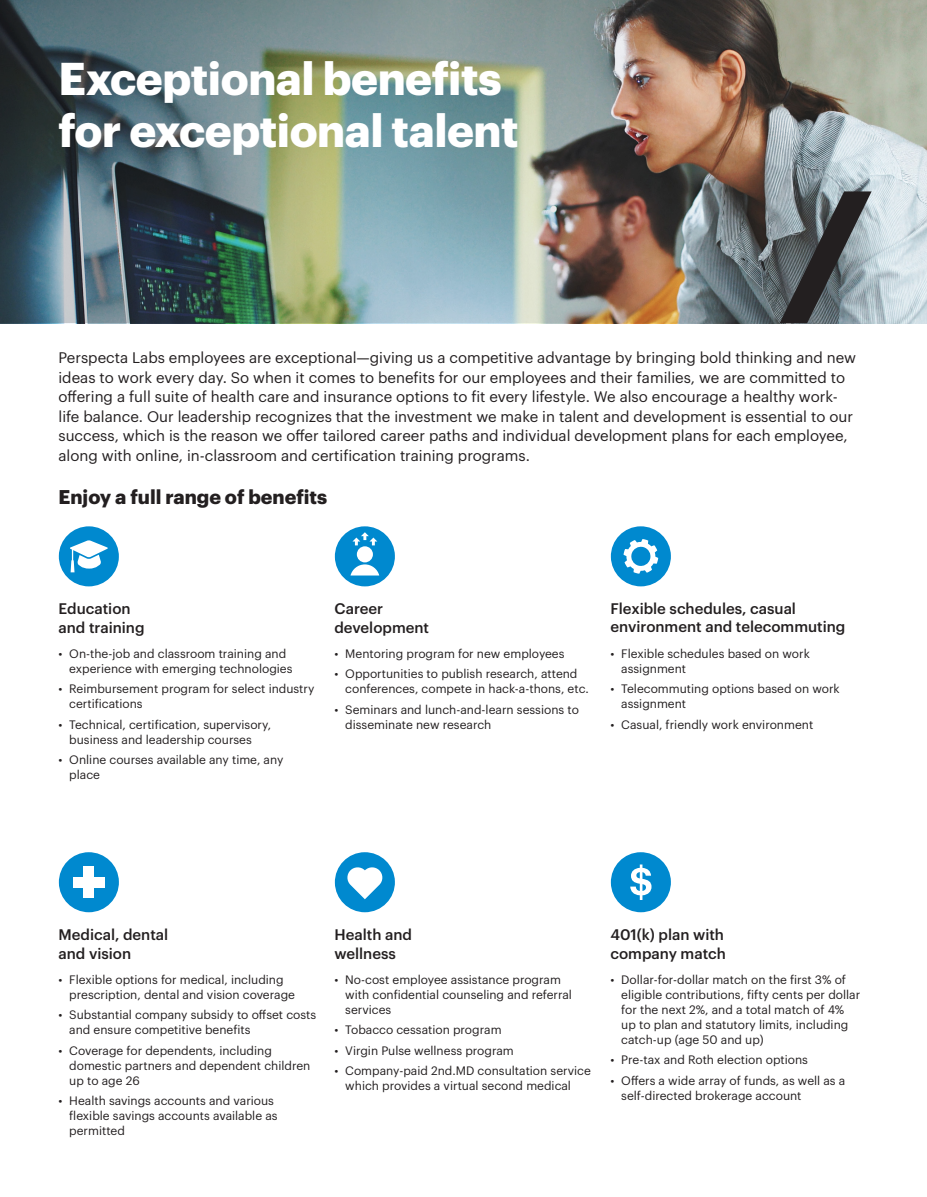
<style>
.page{position:relative;width:927px;height:1197px;background:#fff}
.page>*{position:absolute;margin:0;border:0;box-sizing:border-box;transform-origin:0 0}
.Headline_22pt{font:700 45px "Graphik";letter-spacing:-.01em;color:#fff}
.Body_Headline_13pt{font:700 19.5px "Graphik";color:#231f20}
.Body_copy{font:15px/19.5px "Graphik";color:#231f20}
.Body_Headline_13pt-2{font:500 15px/18px "Graphik";color:#231f20}
.t1{font:12px/15px "Graphik";color:#231f20}
</style>
<div class="page">
<img style="left:0;top:0;width:927px;height:323px">
<div style="left:335px;top:526px;width:60px;height:60px;background:#0089cf;border-radius:50%"></div>
<svg style="left:352px;top:532px;width:25px;height:13px"></svg>
<div style="left:357px;top:546px;width:16px;height:16px;background:#fff;border-radius:50%"></div>
<svg style="left:351px;top:564px;width:28px;height:12px"></svg>
<div style="left:611px;top:526px;width:60px;height:60px;background:#0089cf;border-radius:50%"></div>
<svg style="left:624px;top:539px;width:34px;height:35px"></svg>
<div style="left:58px;top:526px;width:61px;height:60px;background:#0089cf;border-radius:50%"></div>
<svg style="left:70px;top:540px;width:38px;height:32px"></svg>
<div style="left:59px;top:852px;width:60px;height:60px;background:#0089cf;border-radius:50%"></div>
<div style="left:84px;top:866px;width:10px;height:32px;background:#fff"></div>
<div style="left:73px;top:877px;width:32px;height:10px;background:#fff"></div>
<div style="left:335px;top:852px;width:60px;height:60px;background:#0089cf;border-radius:50%"></div>
<svg style="left:347px;top:867px;width:36px;height:32px"></svg>
<div style="left:611px;top:852px;width:60px;height:60px;background:#0089cf;border-radius:50%"></div>
<svg style="left:630px;top:865px;width:22px;height:35px"></svg>
<svg style="left:780px;top:191px;width:92px;height:132px"></svg>
<svg style="left:0;top:0;width:5px;height:5px"></svg>
<svg style="left:922px;top:0;width:5px;height:5px"></svg>
<p class="Headline_22pt" style="left:58px;top:44px;width:445px">Exceptional benefits</p>
<p class="Headline_22pt" style="left:58px;top:96px;width:462px">for exceptional talent</p>
<p class="Body_copy" style="left:58px;top:347px;width:799px">Perspecta Labs employees are exceptional—giving us a competitive advantage by bringing bold thinking and new ideas to work every day. So when it comes to benefits for our employees and their families, we are committed to offering a full suite of health care and insurance options to fit every lifestyle. We also encourage a healthy work&shy;life balance. Our leadership recognizes that the investment we make in talent and development is essential to our success, which is the reason we offer tailored career paths and individual development plans for each employee, along with online, in-classroom and certification training programs.</p>
<p class="Body_Headline_13pt" style="left:58px;top:481px;width:270px">Enjoy a full range of benefits</p>
<p class="Body_Headline_13pt-2" style="left:58px;top:598px;width:74px">Education</p>
<p class="Body_Headline_13pt-2" style="left:58px;top:617px;width:88px">and training</p>
<p class="t1" style="left:69px;top:645px;width:225px;text-indent:-11px">• On-the-job and classroom training and experience with emerging technologies</p>
<p class="t1" style="left:69px;top:681px;width:247px;text-indent:-11px">• Reimbursement program for select industry certifications</p>
<p class="t1" style="left:69px;top:716px;width:203px;text-indent:-11px">• Technical, certification, supervisory, business and leadership courses</p>
<p class="t1" style="left:69px;top:751px;width:216px;text-indent:-11px">• Online courses available any time, any place</p>
<p class="Body_Headline_13pt-2" style="left:334px;top:598px;width:50px">Career</p>
<p class="Body_Headline_13pt-2" style="left:334px;top:617px;width:96px">development</p>
<p class="t1" style="left:334px;top:645px;width:232px">• Mentoring program for new employees</p>
<p class="t1" style="left:345px;top:666px;width:245px;text-indent:-11px">• Opportunities to publish research, attend conferences, compete in hack-a-thons, etc.</p>
<p class="t1" style="left:345px;top:701px;width:235px;text-indent:-11px">• Seminars and lunch-and-learn sessions to disseminate new research</p>
<p class="Body_Headline_13pt-2" style="left:610px;top:598px;width:236px">Flexible schedules, casual environment and telecommuting</p>
<p class="t1" style="left:621px;top:645px;width:190px;text-indent:-11px">• Flexible schedules based on work assignment</p>
<p class="t1" style="left:621px;top:680px;width:220px;text-indent:-11px">• Telecommuting options based on work assignment</p>
<p class="t1" style="left:610px;top:716px;width:204px">• Casual, friendly work environment</p>
<p class="Body_Headline_13pt-2" style="left:58px;top:924px;width:111px">Medical, dental</p>
<p class="Body_Headline_13pt-2" style="left:58px;top:943px;width:74px">and vision</p>
<p class="t1" style="left:69px;top:971px;width:227px;text-indent:-11px">• Flexible options for medical, including prescription, dental and vision coverage</p>
<p class="t1" style="left:69px;top:1006px;width:248px;text-indent:-11px">• Substantial company subsidy to offset costs and ensure competitive benefits</p>
<p class="t1" style="left:69px;top:1042px;width:243px;text-indent:-11px">• Coverage for dependents, including domestic partners and dependent children up to age 26</p>
<p class="t1" style="left:69px;top:1092px;width:210px;text-indent:-11px">• Health savings accounts and various flexible savings accounts available as permitted</p>
<p class="Body_Headline_13pt-2" style="left:334px;top:924px;width:79px">Health and</p>
<p class="Body_Headline_13pt-2" style="left:334px;top:943px;width:63px">wellness</p>
<p class="t1" style="left:345px;top:971px;width:228px;text-indent:-11px">• No-cost employee assistance program with confidential counseling and referral services</p>
<p class="t1" style="left:334px;top:1021px;width:169px">• Tobacco cessation program</p>
<p class="t1" style="left:334px;top:1042px;width:181px">• Virgin Pulse wellness program</p>
<p class="t1" style="left:345px;top:1062px;width:247px;text-indent:-11px">• Company-paid 2nd.MD consultation service which provides a virtual second medical</p>
<p class="Body_Headline_13pt-2" style="left:610px;top:924px;width:115px">401(k) plan with</p>
<p class="Body_Headline_13pt-2" style="left:610px;top:943px;width:117px">company match</p>
<p class="t1" style="left:621px;top:971px;width:240px;text-indent:-11px">• Dollar-for-dollar match on the first 3% of eligible contributions, fifty cents per dollar for the next 2%, and a total match of 4% up to plan and statutory limits, including catch-up (age 50 and up)</p>
<p class="t1" style="left:610px;top:1051px;width:199px">• Pre-tax and Roth election options</p>
<p class="t1" style="left:621px;top:1072px;width:226px;text-indent:-11px">• Offers a wide array of funds, as well as a self-directed brokerage account</p>
</div>
